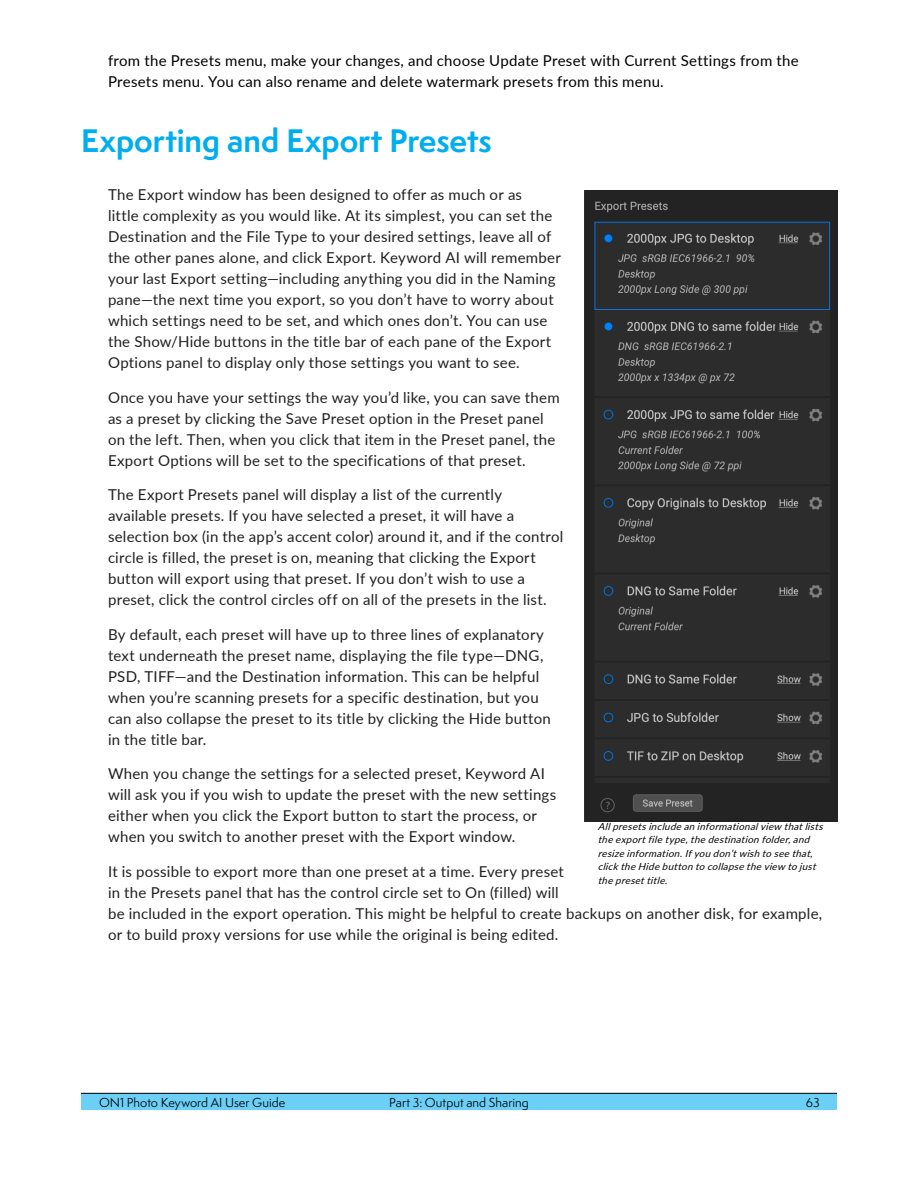
<style>
.page{position:relative;width:918px;height:1188px;background:#fff}
.page>*{position:absolute;margin:0;border:0;box-sizing:border-box;transform-origin:0 0}
.t1{font:700 30px "Semplicita Pro";color:#00aeef}
.t2{font:15px/21px "Lato";letter-spacing:.015em;color:#231f20}
.t3{font:15px/21px "Lato";letter-spacing:.015em;color:#000}
.t4{font:12px "Semplicita Pro";letter-spacing:.005em;color:#000}
.t5{font:italic 9.75px/13.5px "Lato";color:#000}
</style>
<div class="page">
<div style="left:81px;top:1094px;width:756px;height:16px;background:#6bcff6"></div>
<hr style="left:81px;top:1093px;width:756px;height:1px;background:#000">
<img style="left:584px;top:191px;width:254px;height:631px">
<p class="t3" style="left:108px;top:49px;width:692px">from the Presets menu, make your changes, and choose Update Preset with Current Settings from the<br>Presets menu. You can also rename and delete watermark presets from this menu.</p>
<h1 class="t1" style="left:81px;top:119px;width:412px">Exporting and Export Presets</h1>
<p class="t2" style="left:108px;top:184px;width:454px">The Export window has been designed to offer as much or as<br>little complexity as you would like. At its simplest, you can set the Destination and the File Type to your desired settings, leave all of the other panes alone, and click Export. Keyword AI will remember your last Export setting—including anything you did in the Naming pane—the next time you export, so you don’t have to worry about which settings need to be set, and which ones don’t. You can use the Show/Hide buttons in the title bar of each pane of the Export Options panel to display only those settings you want to see.</p>
<p class="t2" style="left:108px;top:386px;width:453px">Once you have your settings the way you’d like, you can save them as a preset by clicking the Save Preset option in the Preset panel on the left. Then, when you click that item in the Preset panel, the Export Options will be set to the specifications of that preset.</p>
<p class="t2" style="left:108px;top:484px;width:457px">The Export Presets panel will display a list of the currently available presets. If you have selected a preset, it will have a selection box (in the app’s accent color) around it, and if the control circle is filled, the preset is on, meaning that clicking the Export button will export using that preset. If you don’t wish to use a preset, click the control circles off on all of the presets in the list.</p>
<p class="t2" style="left:108px;top:623px;width:444px">By default, each preset will have up to three lines of explanatory text underneath the preset name, displaying the file type—DNG, PSD, TIFF—and the Destination information. This can be helpful when you’re scanning presets for a specific destination, but you can also collapse the preset to its title by clicking the Hide button in the title bar.</p>
<p class="t2" style="left:108px;top:763px;width:450px">When you change the settings for a selected preset, Keyword AI will ask you if you wish to update the preset with the new settings either when you click the Export button to start the process, or when you switch to another preset with the Export window.</p>
<p class="t2" style="left:108px;top:860px;width:716px">It is possible to export more than one preset at a time. Every preset<br>in the Presets panel that has the control circle set to On (filled) will<br>be included in the export operation. This might be helpful to create backups on another disk, for example, or to build proxy versions for use while the original is being edited.</p>
<p class="t5" style="left:598px;top:819px;width:230px">Allpresetsincludeaninformationalview thatlists theexportfiletype,thedestinationfolder,and resizeinformation.Ifyoudon’twishtoseethat, clicktheHidebuttontocollapsetheview tojust thepresettitle.</p>
<p class="t4" style="left:99px;top:1094px;width:188px">ON1 Photo Keyword AI User Guide</p>
<p class="t4" style="left:389px;top:1094px;width:141px">Part 3: Output and Sharing</p>
<p class="t4" style="left:806px;top:1094px;width:15px">63</p>
</div>
